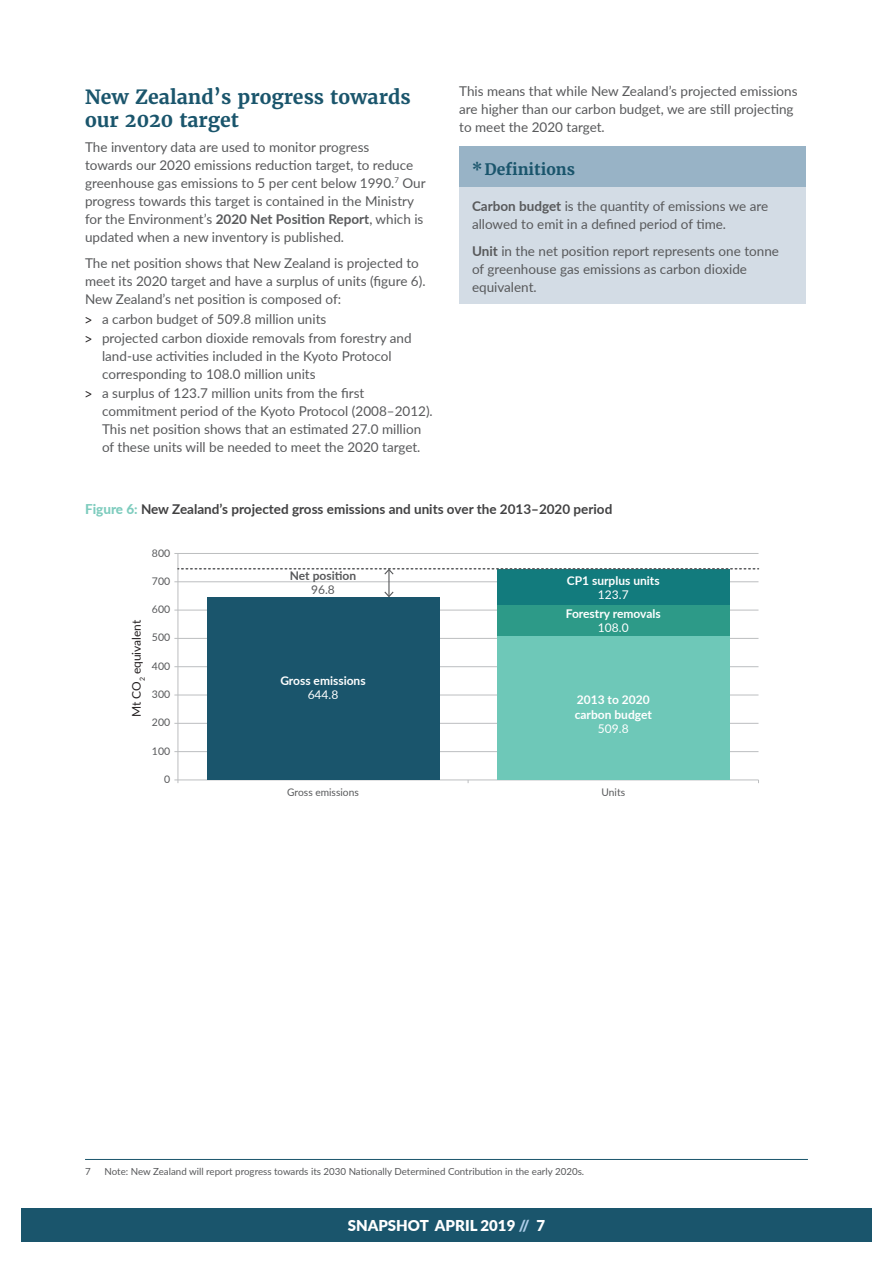
<style>
.page{position:relative;width:893px;height:1263px;background:#fff}
.page>*{position:absolute;margin:0;border:0;box-sizing:border-box;transform-origin:0 0}
.t1{font:700 19.5px/23.2px "Merriweather";color:#1a556c}
.t2{font:700 15.75px "Merriweather";color:#1a556c}
.t3{font:900 15px "Lato";color:#fff}
.t4{font:13.5px/18px "Lato";color:#58595b}
.t5{font:700 13.5px "Lato";color:#414142}
.t6{font:700 12px/14.4px "Lato";color:#fff}
.t7{font:12px "Lato";color:#fff}
.t8{font:12px "Lato";color:#231f20}
.t9{font:700 12px "Lato";color:#58595b}
.t10{font:12px "Lato";color:#58595b}
.t11{font:10.5px "Lato";color:#58595b}
.t12{font:9.75px "Lato";color:#58595b}
.s1{font-weight:700}
.s2{font-family:"Calibri";color:#231f20}
.s3{font-weight:800;color:#7eccbe}
.s4{color:#adcde9}
</style>
<div class="page">
<div style="left:21px;top:1208px;width:851px;height:34px;background:#1a556c"></div>
<hr style="left:85px;top:1159px;width:723px;height:1px;background:#1a556c">
<div style="left:459px;top:146px;width:347px;height:41px;background:#98b3c6"></div>
<div style="left:459px;top:187px;width:347px;height:117px;background:#d3dce5"></div>
<hr style="left:174px;top:553px;width:584px;height:1px;background:#bcbec0">
<hr style="left:174px;top:581px;width:584px;height:1px;background:#bcbec0">
<hr style="left:174px;top:610px;width:584px;height:1px;background:#bcbec0">
<hr style="left:174px;top:638px;width:584px;height:1px;background:#bcbec0">
<hr style="left:174px;top:666px;width:584px;height:1px;background:#bcbec0">
<hr style="left:174px;top:695px;width:584px;height:1px;background:#bcbec0">
<hr style="left:174px;top:723px;width:584px;height:1px;background:#bcbec0">
<hr style="left:174px;top:751px;width:584px;height:1px;background:#bcbec0">
<hr style="left:174px;top:780px;width:584px;height:1px;background:#bcbec0">
<hr style="left:178px;top:554px;width:1px;height:229px;background:#bcbec0">
<div style="left:207px;top:597px;width:232px;height:183px;background:#1a556c"></div>
<div style="left:497px;top:636px;width:233px;height:144px;background:#6ec8b8"></div>
<div style="left:497px;top:605px;width:233px;height:31px;background:#2d9a88"></div>
<div style="left:497px;top:569px;width:233px;height:36px;background:#127b7d"></div>
<hr style="left:388px;top:570px;width:2px;height:26px;background:#58595b">
<svg style="left:178px;top:568px;width:581px;height:6px"></svg>
<svg style="left:384px;top:592px;width:10px;height:5px"></svg>
<h1 class="t1" style="left:85px;top:86px;width:327px">New Zealand’s progress towards our 2020 target</h1>
<p class="t4" style="left:85px;top:137px;width:342px">The inventory data are used to monitor progress<br>towards our 2020 emissions reduction target, to reduce greenhouse gas emissions to 5 per cent below 1990.<sup>7</sup> Our progress towards this target is contained in the Ministry for the Environment’s <span class="s1">2020 Net Position Report</span>, which is updated when a new inventory is published.</p>
<p class="t4" style="left:85px;top:254px;width:342px">The net position shows that New Zealand is projected to meet its 2020 target and have a surplus of units (figure 6).<br>New Zealand’s net position is composed of:</p>
<p class="t4" style="left:85px;top:308px;width:328px;line-height:19.4px"><span class="s2">&gt;</span> a carbon budget of 509.8 million units<br><span class="s2">&gt;</span> projected carbon dioxide removals from forestry and</p>
<p class="t4" style="left:102px;top:346px;width:291px">land-use activities included in the Kyoto Protocol corresponding to 108.0 million units</p>
<p class="t4" style="left:102px;top:384px;width:332px;text-indent:-17px"><span class="s2">&gt;</span> a surplus of 123.7 million units from the first commitment period of the Kyoto Protocol (2008–2012).<br>This net position shows that an estimated 27.0 million of these units will be needed to meet the 2020 target.</p>
<p class="t4" style="left:459px;top:81px;width:340px">This means that while New Zealand’s projected emissions are higher than our carbon budget, we are still projecting to meet the 2020 target.</p>
<p class="t2" style="left:472px;top:159px;width:105px">* Definitions</p>
<p class="t4" style="left:472px;top:197px;width:298px"><span class="s1">Carbon budget</span> is the quantity of emissions we are allowed to emit in a defined period of time.</p>
<p class="t4" style="left:472px;top:241px;width:308px"><span class="s1">Unit</span> in the net position report represents one tonne of greenhouse gas emissions as carbon dioxide equivalent.</p>
<p class="t5" style="left:85px;top:499px;width:529px"><span class="s3">Figure 6:</span> New Zealand’s projected gross emissions and units over the 2013–2020 period</p>
<p class="t11" style="left:152px;top:545px;width:20px">800</p>
<p class="t11" style="left:152px;top:573px;width:20px">700</p>
<p class="t11" style="left:152px;top:602px;width:20px">600</p>
<p class="t8" style="left:128px;top:717px;width:99px;rotate:-90deg">Mt CO<sub>2</sub> equivalent</p>
<p class="t11" style="left:152px;top:630px;width:20px">500</p>
<p class="t11" style="left:152px;top:658px;width:20px">400</p>
<p class="t11" style="left:152px;top:687px;width:20px">300</p>
<p class="t11" style="left:152px;top:715px;width:20px">200</p>
<p class="t11" style="left:152px;top:743px;width:20px">100</p>
<p class="t11" style="left:164px;top:772px;width:8px">0</p>
<p class="t9" style="left:290px;top:566px;width:68px">Net position</p>
<p class="t10" style="left:311px;top:581px;width:25px">96.8</p>
<p class="t6" style="left:280px;top:673px;width:87px">Gross emissions</p>
<p class="t7" style="left:308px;top:686px;width:32px">644.8</p>
<p class="t6" style="left:567px;top:573px;width:94px">CP1 surplus units</p>
<p class="t7" style="left:598px;top:586px;width:32px">123.7</p>
<p class="t6" style="left:566px;top:605px;width:96px">Forestry removals</p>
<p class="t7" style="left:598px;top:619px;width:32px">108.0</p>
<p class="t6" style="left:575px;top:692px;width:79px">2013 to 2020 carbon budget</p>
<p class="t7" style="left:598px;top:720px;width:32px">509.8</p>
<p class="t11" style="left:287px;top:785px;width:73px">Gross emissions</p>
<p class="t11" style="left:601px;top:785px;width:25px">Units</p>
<p class="t12" style="left:85px;top:1164px;width:7px">7</p>
<p class="t12" style="left:105px;top:1164px;width:481px">Note: New Zealand will report progress towards its 2030 Nationally Determined Contribution in the early 2020s.</p>
<p class="t3" style="left:348px;top:1214px;width:199px">SNAPSHOT APRIL 2019 <span class="s4">//</span> 7</p>
</div>
